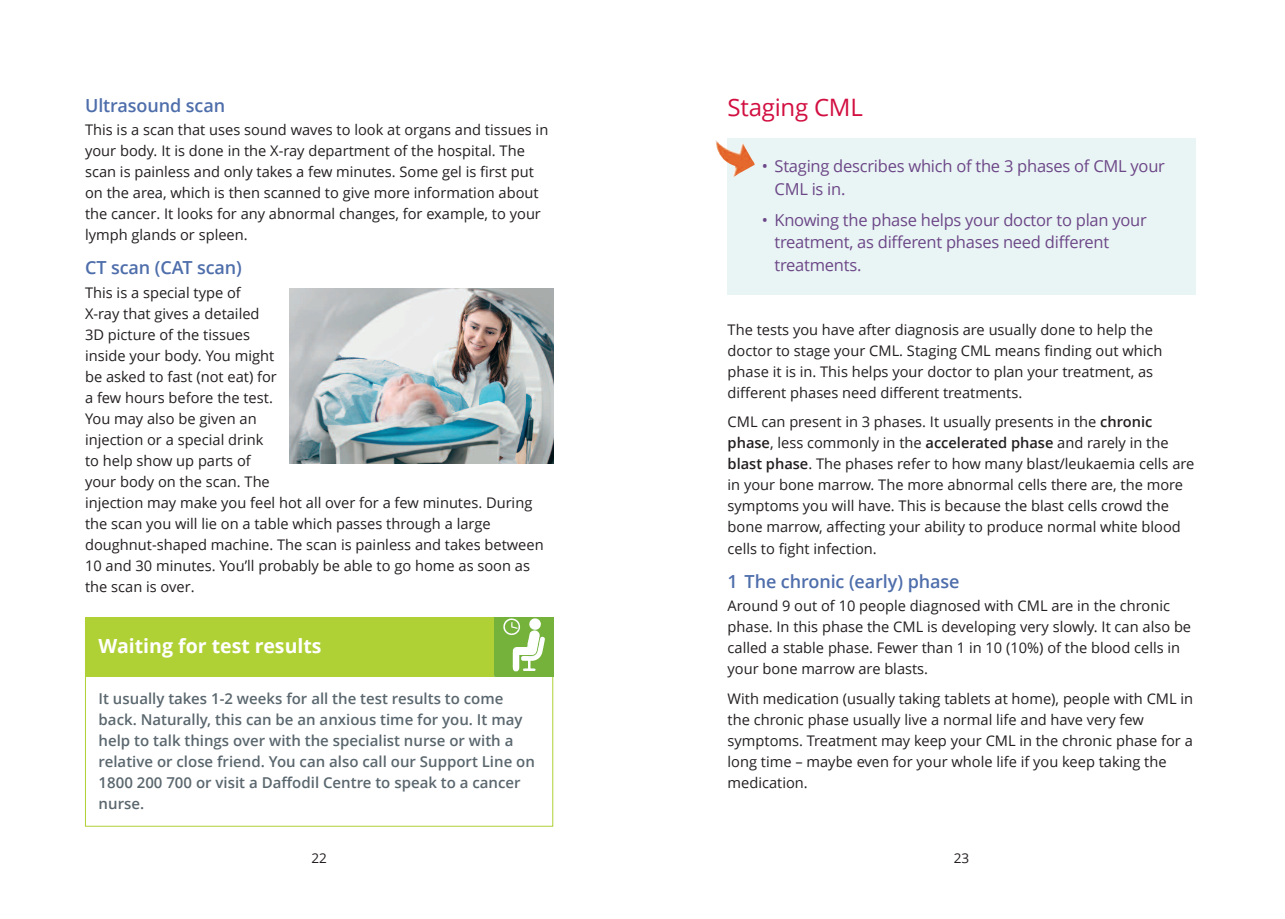
<style>
.page{position:relative;width:1285px;height:919px;background:#fff}
.page>*{position:absolute;margin:0;border:0;box-sizing:border-box;transform-origin:0 0}
.t1{font:24px "Open Sans";letter-spacing:-.01em;color:#d20f41}
.t2{font:700 19.5px "Open Sans";color:#fff}
.t3{font:600 18px "Open Sans";letter-spacing:-.005em;color:#4e6eab}
.t4{font:16.5px/22.5px "Open Sans";letter-spacing:-.015em;color:#6c4787}
.t5{font:600 15px/21px "Open Sans";color:#5a676e}
.t6{font:14.7px/21px "Open Sans";color:#231f20}
.t7{font:13.5px "Open Sans";color:#231f20}
.s1{font-weight:600}
</style>
<div class="page">
<div style="left:85px;top:616px;width:468px;height:60px;background:#b0d136"></div>
<div style="left:85px;top:618px;width:468px;height:208px;border:1px solid #b0d136"></div>
<svg style="left:494px;top:616px;width:59px;height:60px;background:#95c46a"></svg>
<img style="left:503px;top:618px;width:38px;height:17px">
<img style="left:290px;top:288px;width:263px;height:175px">
<div style="left:727px;top:139px;width:468px;height:156px;background:#e9f5f5"></div>
<img style="left:715px;top:140px;width:39px;height:37px">
<p class="t3" style="left:85px;top:92px;width:142px">Ultrasound scan</p>
<p class="t6" style="left:85px;top:118px;width:464px">This is a scan that uses sound waves to look at organs and tissues in your body. It is done in the X-ray department of the hospital. The scan is painless and only takes a few minutes. Some gel is first put on the area, which is then scanned to give more information about the cancer. It looks for any abnormal changes, for example, to your lymph glands or spleen.</p>
<p class="t3" style="left:85px;top:255px;width:158px">CT scan (CAT scan)</p>
<p class="t6" style="left:85px;top:281px;width:460px">This is a special type of<br>X-ray that gives a detailed<br>3D picture of the tissues<br>inside your body. You might<br>be asked to fast (not eat) for<br>a few hours before the test.<br>You may also be given an<br>injection or a special drink<br>to help show up parts of<br>your body on the scan. The<br>injection may make you feel hot all over for a few minutes. During the scan you will lie on a table which passes through a large doughnut-shaped machine. The scan is painless and takes between 10 and 30 minutes. You’ll probably be able to go home as soon as the scan is over.</p>
<h2 class="t2" style="left:99px;top:632px;width:224px">Waiting for test results</h2>
<p class="t5" style="left:99px;top:687px;width:438px">It usually takes 1-2 weeks for all the test results to come back. Naturally, this can be an anxious time for you. It may help to talk things over with the specialist nurse or with a relative or close friend. You can also call our Support Line on 1800 200 700 or visit a Daffodil Centre to speak to a cancer nurse.</p>
<p class="t7" style="left:311px;top:848px;width:17px">22</p>
<h1 class="t1" style="left:727px;top:91px;width:137px">Staging CML</h1>
<p class="t4" style="left:774px;top:154px;width:392px;text-indent:-13px">• Staging describes which of the 3 phases of CML your<br>CML is in.</p>
<p class="t4" style="left:774px;top:208px;width:374px;text-indent:-13px">• Knowing the phase helps your doctor to plan your treatment, as different phases need different treatments.</p>
<p class="t6" style="left:727px;top:318px;width:436px">The tests you have after diagnosis are usually done to help the doctor to stage your CML. Staging CML means finding out which phase it is in. This helps your doctor to plan your treatment, as different phases need different treatments.</p>
<p class="t6" style="left:727px;top:411px;width:468px">CML can present in 3 phases. It usually presents in the <span class="s1">chronic phase</span>, less commonly in the <span class="s1">accelerated phase</span> and rarely in the <span class="s1">blast phase</span>. The phases refer to how many blast/leukaemia cells are in your bone marrow. The more abnormal cells there are, the more symptoms you will have. This is because the blast cells crowd the bone marrow, affecting your ability to produce normal white blood cells to fight infection.</p>
<p class="t3" style="left:727px;top:569px;width:233px">1 The chronic (early) phase</p>
<p class="t6" style="left:727px;top:595px;width:465px">Around 9 out of 10 people diagnosed with CML are in the chronic phase. In this phase the CML is developing very slowly. It can also be called a stable phase. Fewer than 1 in 10 (10%) of the blood cells in your bone marrow are blasts.</p>
<p class="t6" style="left:727px;top:687px;width:467px">With medication (usually taking tablets at home), people with CML in the chronic phase usually live a normal life and have very few symptoms. Treatment may keep your CML in the chronic phase for a long time – maybe even for your whole life if you keep taking the medication.</p>
<p class="t7" style="left:953px;top:848px;width:17px">23</p>
</div>
